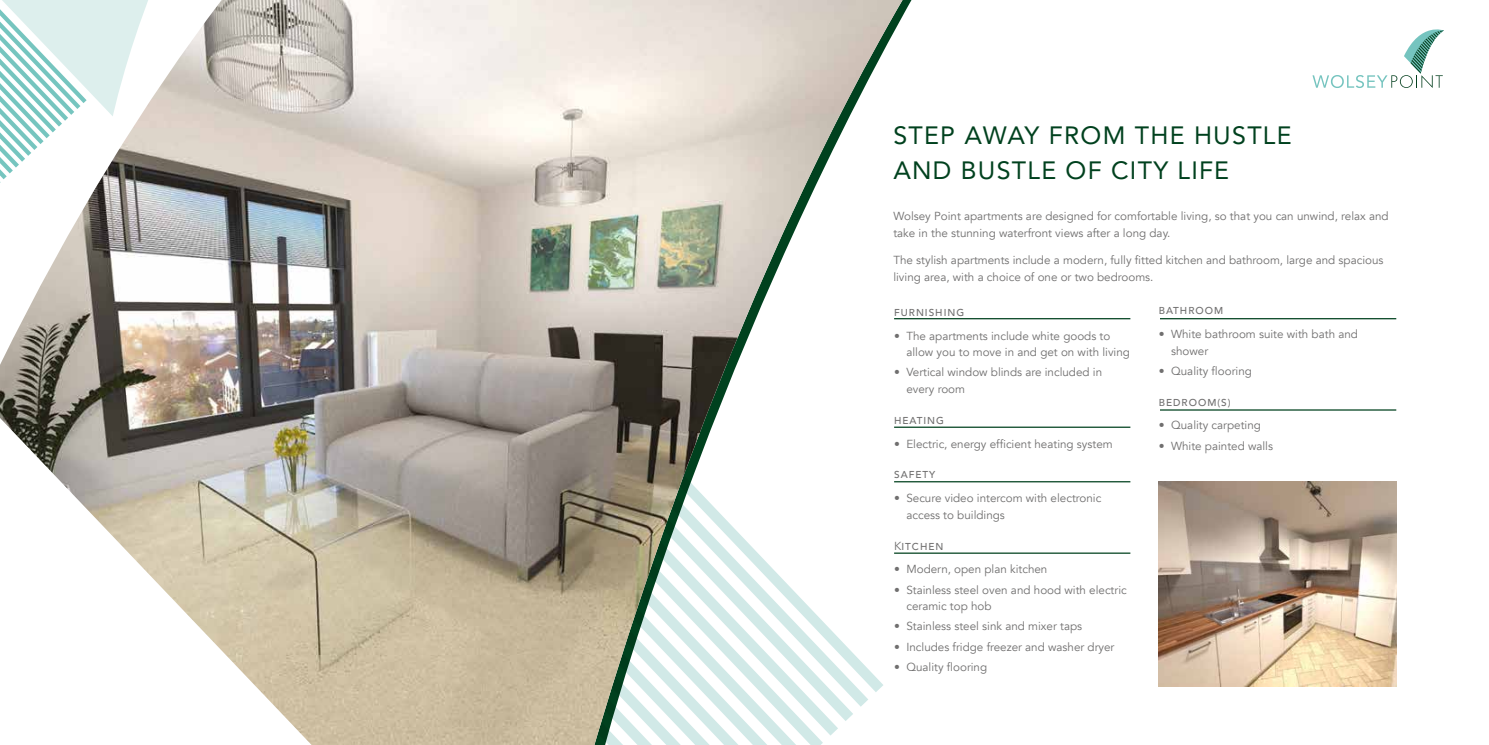
<style>
.page{position:relative;width:1489px;height:745px;background:#fff}
.page>*{position:absolute;margin:0;border:0;box-sizing:border-box;transform-origin:0 0}
.t1{font:25px/35px "Avenir";letter-spacing:.05em;color:#00411e}
.t2{font:11.62px/16.6px "Avenir";color:#706f6f}
.t3{font:500 10px "Avenir";letter-spacing:.1em;color:#706f6f}
.s1{font-weight:400;font-size:11.62px}
</style>
<div class="page">
<img style="left:0;top:0;width:902px;height:744px">
<svg style="left:1312px;top:29px;width:131px;height:59px"></svg>
<hr style="left:894px;top:318px;width:236px;height:1px;background:#00411e">
<hr style="left:894px;top:426px;width:236px;height:1px;background:#00411e">
<hr style="left:1159px;top:409px;width:237px;height:1px;background:#00411e">
<hr style="left:894px;top:481px;width:236px;height:1px;background:#00411e">
<hr style="left:894px;top:552px;width:236px;height:1px;background:#00411e">
<hr style="left:1159px;top:318px;width:237px;height:1px;background:#00411e">
<svg style="left:0;top:0;width:278px;height:183px"></svg>
<img style="left:1158px;top:481px;width:238px;height:205px">
<h1 class="t1" style="left:893px;top:117px;width:399px">STEP AWAY FROM THE HUSTLE<br>AND BUSTLE OF CITY LIFE</h1>
<p class="t2" style="left:893px;top:208px;width:497px">Wolsey Point apartments are designed for comfortable living, so that you can unwind, relax and take in the stunning waterfront views after a long day.</p>
<p class="t2" style="left:893px;top:252px;width:491px">The stylish apartments include a modern, fully fitted kitchen and bathroom, large and spacious living area, with a choice of one or two bedrooms.</p>
<p class="t3" style="left:894px;top:303px;width:72px">FURNISHING</p>
<p class="t2" style="left:906px;top:327px;width:225px;text-indent:-12px">• The apartments include white goods to allow you to move in and get on with living</p>
<p class="t2" style="left:906px;top:364px;width:197px;text-indent:-12px">• Vertical window blinds are included in every room</p>
<p class="t3" style="left:894px;top:411px;width:51px">HEATING</p>
<p class="t2" style="left:894px;top:435px;width:220px">• Electric, energy efficient heating system</p>
<p class="t3" style="left:894px;top:466px;width:43px">SAFETY</p>
<p class="t2" style="left:906px;top:490px;width:196px;text-indent:-12px">• Secure video intercom with electronic access to buildings</p>
<p class="t3" style="left:894px;top:537px;width:51px"><span class="s1">K</span>ITCHEN</p>
<p class="t2" style="left:894px;top:561px;width:155px">• Modern, open plan kitchen</p>
<p class="t2" style="left:906px;top:581px;width:222px;text-indent:-12px">• Stainless steel oven and hood with electric ceramic top hob</p>
<p class="t2" style="left:894px;top:618px;width:189px">• Stainless steel sink and mixer taps</p>
<p class="t2" style="left:894px;top:638px;width:222px">• Includes fridge freezer and washer dryer</p>
<p class="t2" style="left:894px;top:658px;width:95px">• Quality flooring</p>
<p class="t3" style="left:1158px;top:302px;width:66px">BATHROOM</p>
<p class="t2" style="left:1170px;top:325px;width:188px;text-indent:-12px">• White bathroom suite with bath and shower</p>
<p class="t2" style="left:1158px;top:362px;width:95px">• Quality flooring</p>
<p class="t3" style="left:1158px;top:393px;width:73px">BEDROOM(S)</p>
<p class="t2" style="left:1158px;top:417px;width:104px">• Quality carpeting</p>
<p class="t2" style="left:1158px;top:437px;width:116px">• White painted walls</p>
</div>
